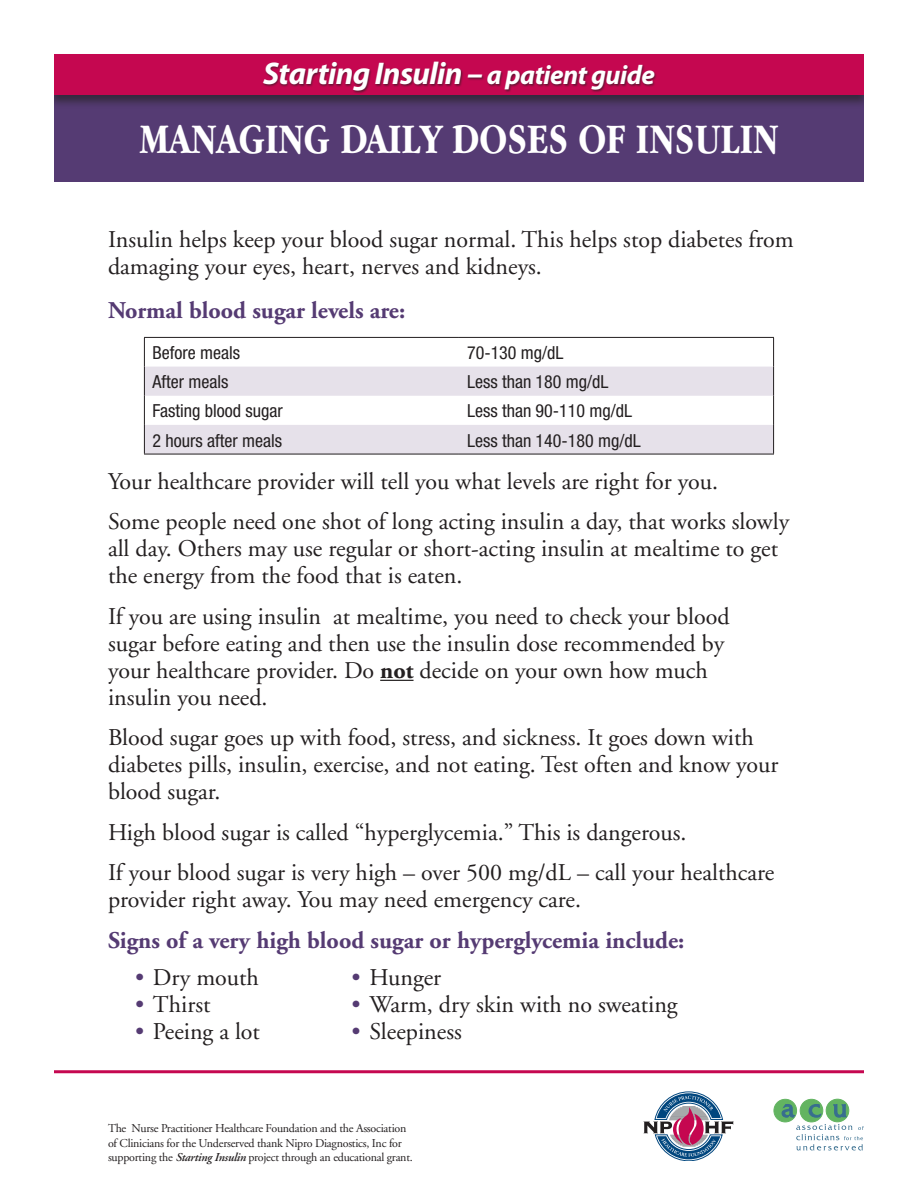
<style>
.page{position:relative;width:918px;height:1188px;background:#fff}
.page>*{position:absolute;margin:0;border:0;box-sizing:border-box;transform-origin:0 0}
.t1{font:700 43.5px "Apple Garamond";color:#fff}
.t2{font:italic 700 31.5px "Myriad Pro";letter-spacing:-.02em;color:#fff}
.t3{font:24px/27px "Adobe Garamond";color:#231f20}
.t4{font:700 24px "Adobe Garamond";color:#553b73}
.List_Paragraph{font:condensed 18px "Helvetica Neue";color:#231f20}
.t5{font:12px/14.4px "Adobe Garamond";letter-spacing:-.02em;color:#231f20}
.s1{font-size:27px}
.s2{font-weight:700}
.s3{color:#553b73}
.s4{font-weight:600;font-style:italic}
</style>
<div class="page">
<svg style="left:796px;top:1124px;width:68px;height:26px"></svg>
<div style="left:774px;top:1099px;width:23px;height:23px;background:#63b461;border-radius:50%"></div>
<div style="left:774px;top:1099px;width:23px;height:23px;border:1px solid #63b461;border-radius:50%"></div>
<div style="left:800px;top:1099px;width:23px;height:23px;background:#63b461;border-radius:50%"></div>
<div style="left:800px;top:1099px;width:23px;height:23px;border:1px solid #63b461;border-radius:50%"></div>
<div style="left:826px;top:1099px;width:23px;height:23px;background:#63b461;border-radius:50%"></div>
<div style="left:826px;top:1099px;width:23px;height:23px;border:1px solid #63b461;border-radius:50%"></div>
<svg style="left:782px;top:1104px;width:13px;height:13px"></svg>
<svg style="left:809px;top:1104px;width:12px;height:13px"></svg>
<svg style="left:834px;top:1104px;width:12px;height:13px"></svg>
<svg style="left:644px;top:1092px;width:89px;height:69px"></svg>
<hr style="left:380px;top:680px;width:34px;height:1px;background:#231f20">
<svg style="left:145px;top:367px;width:628px;height:87px;fill:#e6e1ea"></svg>
<hr style="left:144px;top:337px;width:315px;height:1px;background:#231f20">
<hr style="left:459px;top:337px;width:315px;height:1px;background:#231f20">
<svg style="left:144px;top:338px;width:1px;height:116px"></svg>
<svg style="left:773px;top:338px;width:1px;height:116px"></svg>
<hr style="left:144px;top:454px;width:315px;height:1px;background:#231f20">
<hr style="left:459px;top:454px;width:315px;height:1px;background:#231f20">
<div style="left:54px;top:68px;width:810px;height:114px;background:#553b73"></div>
<div style="left:46px;top:53px;width:826px;height:56px;background:#231f20;opacity:.65"></div>
<div style="left:54px;top:54px;width:810px;height:40px;background:#c50750"></div>
<div style="left:263px;top:61px;width:394px;height:33px;background:#231f20;opacity:.6"></div>
<hr style="left:54px;top:1070px;width:810px;height:3px;background:#c50750">
<div style="left:0;top:0;width:54px;height:256px;background:#fff"></div>
<div style="left:864px;top:0;width:54px;height:256px;background:#fff"></div>
<p class="t2" style="left:263px;top:56px;width:393px">Starting Insulin – <span class="s1">a patient guide</span></p>
<p class="t1" style="left:139px;top:114px;width:641px">MANAGING DAILY DOSES OF INSULIN</p>
<p class="t3" style="left:108px;top:227px;width:687px">Insulin helps keep your blood sugar normal. This helps stop diabetes from damaging your eyes, heart, nerves and kidneys.</p>
<p class="t4" style="left:108px;top:297px;width:299px">Normal blood sugar levels are:</p>
<p class="List_Paragraph" style="left:153px;top:342px;width:89px">Before meals</p>
<p class="List_Paragraph" style="left:467px;top:342px;width:98px">70-130 mg/dL</p>
<p class="List_Paragraph" style="left:153px;top:371px;width:77px">After meals</p>
<p class="List_Paragraph" style="left:467px;top:371px;width:143px">Less than 180 mg/dL</p>
<p class="List_Paragraph" style="left:153px;top:401px;width:132px">Fasting blood sugar</p>
<p class="List_Paragraph" style="left:467px;top:401px;width:167px">Less than 90-110 mg/dL</p>
<p class="List_Paragraph" style="left:153px;top:430px;width:131px">2 hours after meals</p>
<p class="List_Paragraph" style="left:467px;top:430px;width:175px">Less than 140-180 mg/dL</p>
<p class="t3" style="left:108px;top:468px;width:612px">Your healthcare provider will tell you what levels are right for you.</p>
<p class="t3" style="left:108px;top:509px;width:683px">Some people need one shot of long acting insulin a day, that works slowly all day. Others may use regular or short-acting insulin at mealtime to get the energy from the food that is eaten.</p>
<p class="t3" style="left:108px;top:603px;width:623px">If you are using insulin at mealtime, you need to check your blood sugar before eating and then use the insulin dose recommended by your healthcare provider. Do <span class="s2">not</span> decide on your own how much insulin you need.</p>
<p class="t3" style="left:108px;top:725px;width:672px">Blood sugar goes up with food, stress, and sickness. It goes down with diabetes pills, insulin, exercise, and not eating. Test often and know your blood sugar.</p>
<p class="t3" style="left:108px;top:819px;width:580px">High blood sugar is called “hyperglycemia.” This is dangerous.</p>
<p class="t3" style="left:108px;top:860px;width:668px">If your blood sugar is very high – over 500 mg/dL – call your healthcare provider right away. You may need emergency care.</p>
<p class="t4" style="left:108px;top:927px;width:578px">Signs of a very high blood sugar or hyperglycemia include:</p>
<p class="t3" style="left:135px;top:964px;width:125px"><span class="s3">•</span> Dry mouth</p>
<p class="t3" style="left:135px;top:991px;width:77px"><span class="s3">•</span> Thirst</p>
<p class="t3" style="left:135px;top:1018px;width:127px"><span class="s3">•</span> Peeing a lot</p>
<p class="t3" style="left:352px;top:964px;width:91px"><span class="s3">•</span> Hunger</p>
<p class="t3" style="left:352px;top:991px;width:328px"><span class="s3">•</span> Warm, dry skin with no sweating</p>
<p class="t3" style="left:352px;top:1018px;width:112px"><span class="s3">•</span> Sleepiness</p>
<p class="t5" style="left:108px;top:1122px;width:306px">The Nurse Practitioner Healthcare Foundation and the Association of Clinicians for the Underserved thank Nipro Diagnostics, Inc for supporting the <span class="s4">Starting Insulin</span> project through an educational grant.</p>
</div>
